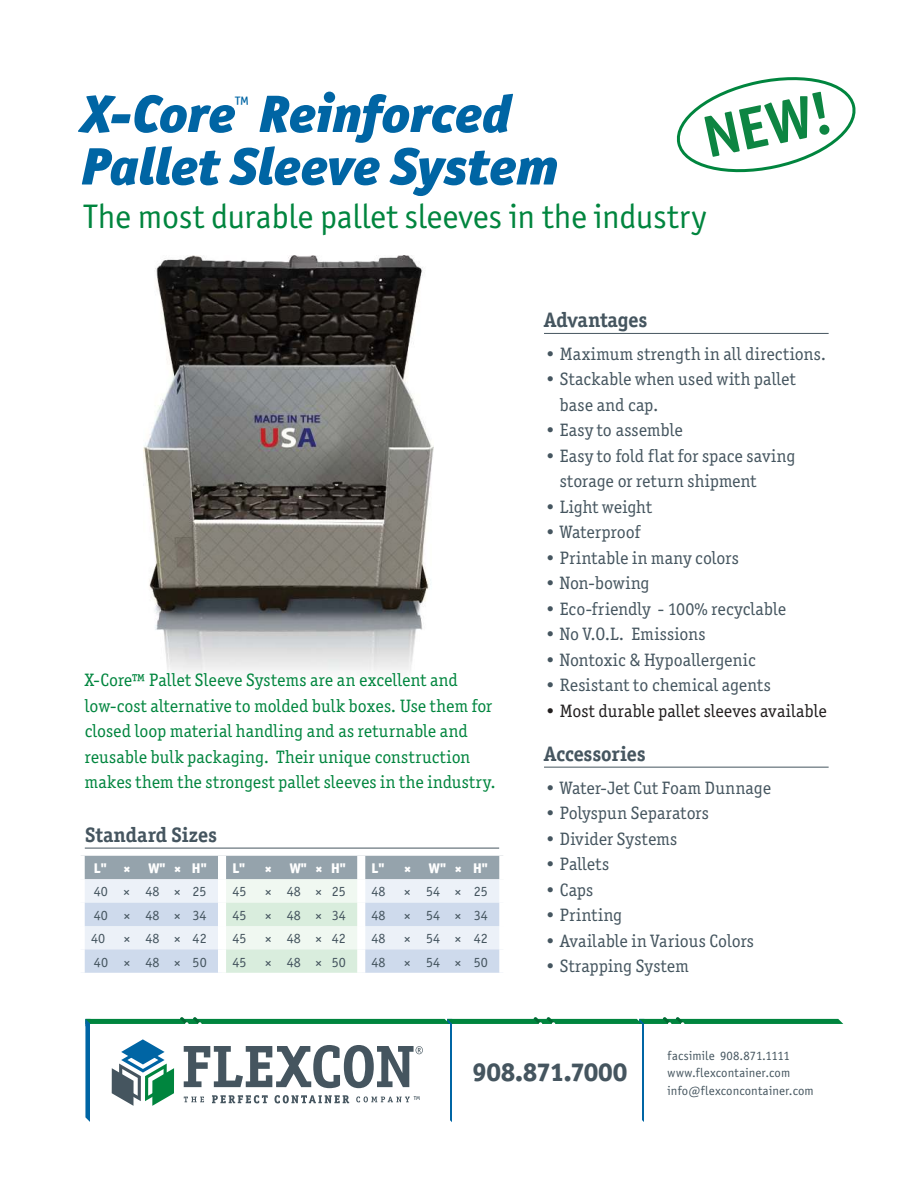
<style>
.page{position:relative;width:918px;height:1188px;background:#fff}
.page>*{position:absolute;margin:0;border:0;box-sizing:border-box;transform-origin:0 0}
.t1{font:700 59.4px "Officina San ITC";color:#0d8542}
.t2{font:italic 900 52.8px "Officina San ITC";letter-spacing:-.015em;color:#0065a4}
.t3{font:34.05px "Officina San ITC";color:#00853e}
.t4{font:800 25.95px "Officina San ITC";letter-spacing:.01em;color:#45555f}
.t5{font:700 21px "Officina Ser ITC";color:#45555f}
.t6{font:21px "Officina San ITC";color:#0065a4}
.t7{font:18px "Officina Ser ITC";letter-spacing:.01em;color:#45555f}
.t8{font:18px/25.5px "Officina Ser ITC";letter-spacing:.01em;color:#00853e}
.t9{font:18px "Officina Ser ITC";letter-spacing:.01em;color:#221f1f}
.t10{font:18px "Officina Ser ITC";letter-spacing:.03em;color:#45555f}
.t11{font:14.1px "Officina San ITC";color:#45555f}
.t12{font:800 14.1px "Officina San ITC";color:#fff}
.t13{font:12.75px/17.5px "Officina San ITC";letter-spacing:.015em;color:#45555f}
.s1{color:#fff}
</style>
<div class="page">
<img style="left:143px;top:255px;width:290px;height:419px">
<hr style="left:544px;top:767px;width:285px;height:1px;background:#45555f">
<hr style="left:85px;top:848px;width:414px;height:1px;background:#45555f">
<hr style="left:544px;top:333px;width:285px;height:1px;background:#45555f">
<svg style="left:85px;top:856px;width:414px;height:117px;background:#d0dbe1"></svg>
<div style="left:218px;top:856px;width:8px;height:23px;background:#fff"></div>
<div style="left:357px;top:856px;width:8px;height:23px;background:#fff"></div>
<div style="left:218px;top:879px;width:8px;height:24px;background:#fff"></div>
<div style="left:357px;top:879px;width:8px;height:24px;background:#fff"></div>
<div style="left:218px;top:903px;width:8px;height:23px;background:#fff"></div>
<div style="left:357px;top:903px;width:8px;height:23px;background:#fff"></div>
<div style="left:218px;top:926px;width:8px;height:23px;background:#fff"></div>
<div style="left:357px;top:926px;width:8px;height:23px;background:#fff"></div>
<div style="left:218px;top:949px;width:8px;height:24px;background:#fff"></div>
<div style="left:357px;top:949px;width:8px;height:24px;background:#fff"></div>
<svg style="left:85px;top:1017px;width:758px;height:105px"></svg>
<svg style="left:676px;top:77px;width:180px;height:96px"></svg>
<h2 class="t2" style="left:81px;top:92px;width:431px">X-Core Reinforced</h2>
<p class="t6" style="left:235px;top:96px;width:16px">™</p>
<h2 class="t2" style="left:81px;top:144px;width:478px">Pallet Sleeve System</h2>
<h1 class="t1" style="left:697px;top:104px;width:131px;rotate:-12deg">NEW!</h1>
<h3 class="t3" style="left:83px;top:203px;width:624px">The most durable pallet sleeves in the industry</h3>
<p class="t8" style="left:85px;top:669px;width:412px">X-Core™ Pallet Sleeve Systems are an excellent and low-cost alternative to molded bulk boxes. Use them for closed loop material handling and as returnable and reusable bulk packaging. Their unique construction makes them the strongest pallet sleeves in the industry.</p>
<p class="t5" style="left:85px;top:827px;width:134px">Standard Sizes</p>
<p class="t12" style="left:94px;top:860px;width:114px">L" × W" × H"</p>
<p class="t12" style="left:232px;top:860px;width:14px">L"</p>
<p class="t12" style="left:265px;top:860px;width:83px">× W" × H"</p>
<p class="t12" style="left:372px;top:860px;width:14px">L"</p>
<p class="t12" style="left:404px;top:860px;width:86px">× W" × H"</p>
<p class="t11" style="left:94px;top:886px;width:114px">40 × 48 × 25</p>
<p class="t11" style="left:232px;top:886px;width:16px">45</p>
<p class="t11" style="left:265px;top:886px;width:83px">× 48 × 25</p>
<p class="t11" style="left:372px;top:886px;width:16px">48</p>
<p class="t11" style="left:404px;top:886px;width:86px">× 54 × 25</p>
<p class="t11" style="left:94px;top:910px;width:114px">40 × 48 × 34</p>
<p class="t11" style="left:232px;top:910px;width:16px">45</p>
<p class="t11" style="left:265px;top:910px;width:83px">× 48 × 34</p>
<p class="t11" style="left:372px;top:910px;width:16px">48</p>
<p class="t11" style="left:404px;top:910px;width:86px">× 54 × 34</p>
<p class="t11" style="left:91px;top:933px;width:16px">40</p>
<p class="t11" style="left:123px;top:933px;width:85px">× 48 × 42</p>
<p class="t11" style="left:232px;top:933px;width:16px">45</p>
<p class="t11" style="left:265px;top:933px;width:83px">× 48 × 42</p>
<p class="t11" style="left:372px;top:933px;width:16px">48</p>
<p class="t11" style="left:404px;top:933px;width:86px">× 54 × 42</p>
<p class="t11" style="left:94px;top:956px;width:114px">40 × 48 × 50</p>
<p class="t11" style="left:232px;top:956px;width:16px">45</p>
<p class="t11" style="left:265px;top:956px;width:83px">× 48 × 50</p>
<p class="t11" style="left:372px;top:956px;width:16px">48</p>
<p class="t11" style="left:404px;top:956px;width:86px">× 54 × 50</p>
<p class="t5" style="left:544px;top:312px;width:105px">Advantages</p>
<p class="t7" style="left:544px;top:347px;width:284px">• Maximum strength in all directions.</p>
<p class="t7" style="left:544px;top:372px;width:254px">• Stackable when used with pallet</p>
<p class="t7" style="left:544px;top:398px;width:116px"><span class="s1">•</span> base and cap.</p>
<p class="t7" style="left:544px;top:423px;width:141px">• Easy to assemble</p>
<p class="t7" style="left:544px;top:449px;width:253px">• Easy to fold flat for space saving</p>
<p class="t7" style="left:544px;top:474px;width:214px"><span class="s1">•</span> storage or return shipment</p>
<p class="t7" style="left:544px;top:500px;width:110px">• Light weight</p>
<p class="t7" style="left:544px;top:525px;width:98px">• Waterproof</p>
<p class="t7" style="left:544px;top:551px;width:196px">• Printable in many colors</p>
<p class="t7" style="left:544px;top:576px;width:107px">• Non-bowing</p>
<p class="t7" style="left:544px;top:602px;width:244px">• Eco-friendly - 100% recyclable</p>
<p class="t7" style="left:544px;top:627px;width:163px">• No V.O.L. Emissions</p>
<p class="t7" style="left:544px;top:653px;width:213px">• Nontoxic &amp; Hypoallergenic</p>
<p class="t7" style="left:544px;top:678px;width:229px">• Resistant to chemical agents</p>
<p class="t9" style="left:544px;top:704px;width:285px">• Most durable pallet sleeves available</p>
<p class="t5" style="left:544px;top:746px;width:103px">Accessories</p>
<p class="t7" style="left:544px;top:781px;width:229px">• Water-Jet Cut Foam Dunnage</p>
<p class="t7" style="left:544px;top:806px;width:166px">• Polyspun Separators</p>
<p class="t7" style="left:544px;top:832px;width:135px">• Divider Systems</p>
<p class="t7" style="left:544px;top:857px;width:67px">• Pallets</p>
<p class="t7" style="left:544px;top:883px;width:51px">• Caps</p>
<p class="t10" style="left:544px;top:908px;width:80px">• Printing</p>
<p class="t7" style="left:544px;top:934px;width:212px">• Available in Various Colors</p>
<p class="t7" style="left:544px;top:959px;width:147px">• Strapping System</p>
<h3 class="t4" style="left:473px;top:1056px;width:156px">908.871.7000</h3>
<p class="t13" style="left:668px;top:1047px;width:148px">facsimile 908.871.1111 www.flexcontainer.com info@flexconcontainer.com</p>
</div>
